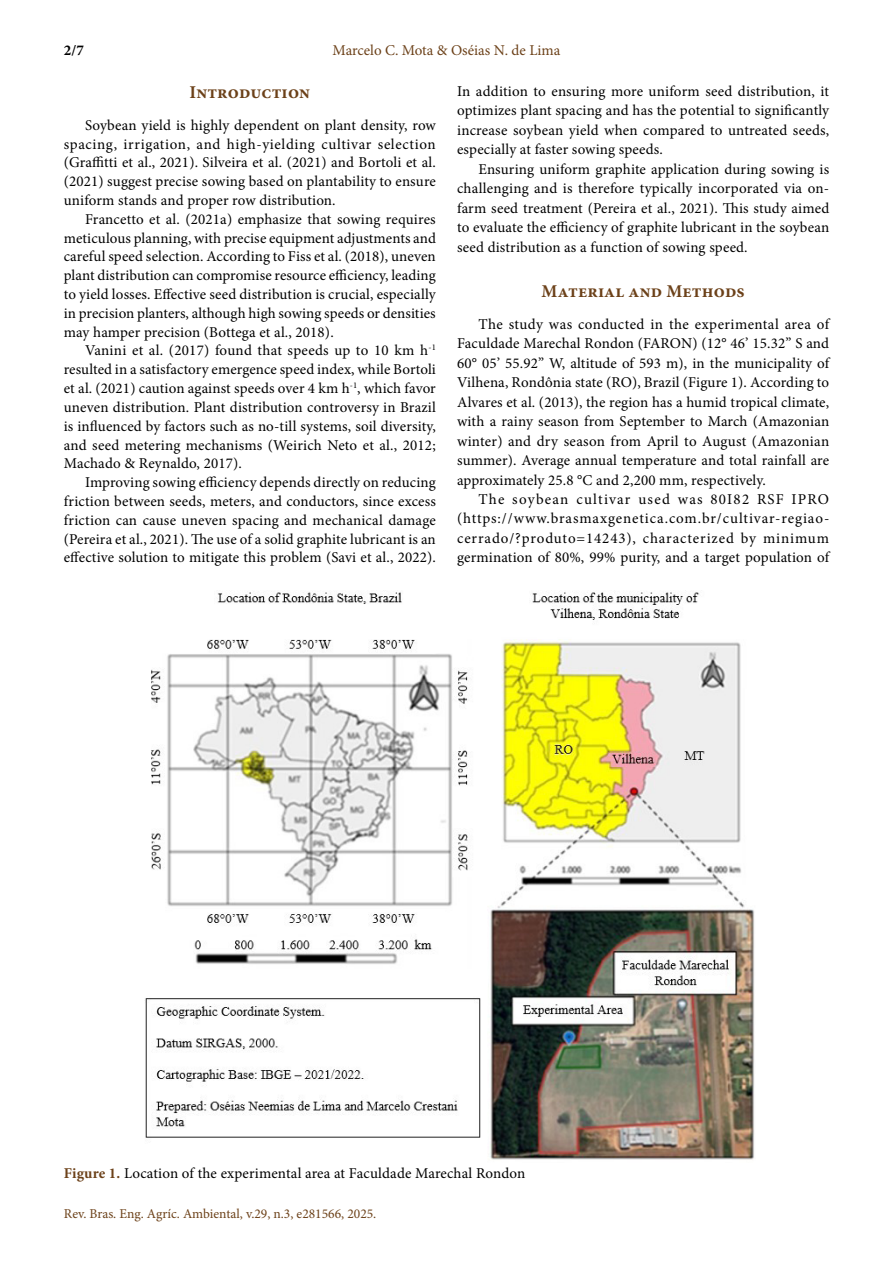
<style>
.page{position:relative;width:893px;height:1263px;background:#fff}
.page>*{position:absolute;margin:0;border:0;box-sizing:border-box;transform-origin:0 0}
.t1{font:700 18px "Minion Pro";letter-spacing:.01em;color:#6c4119}
.t2{font:15px/18.8px "Minion Pro";letter-spacing:.01em;color:#000;text-align:justify}
.t3{font:15px "Minion Pro";color:#6c4119}
.t4{font:700 15px "Minion Pro";color:#000}
.t5{font:13.5px "Minion Pro";color:#6c4119}
.s1{font-weight:700;color:#6c4119}
</style>
<div class="page">
<img style="left:145px;top:592px;width:609px;height:568px">
<p class="t4" style="left:64px;top:40px;width:21px">2/7</p>
<p class="t3" style="left:333px;top:40px;width:229px">Marcelo C. Mota &amp; Oséias N. de Lima</p>
<p class="t1" style="left:190px;top:80px;width:122px">Introduction</p>
<p class="t2" style="left:64px;top:116px;width:374px;text-indent:21px">Soybean yield is highly dependent on plant density, row spacing, irrigation, and high-yielding cultivar selection (Graffitti et al., 2021). Silveira et al. (2021) and Bortoli et al. (2021) suggest precise sowing based on plantability to ensure uniform stands and proper row distribution.</p>
<p class="t2" style="left:64px;top:210px;width:374px;text-indent:21px">Francetto et al. (2021a) emphasize that sowing requires meticulous planning, with precise equipment adjustments and careful speed selection. According to Fiss et al. (2018), uneven plant distribution can compromise resource efficiency, leading to yield losses. Effective seed distribution is crucial, especially in precision planters, although high sowing speeds or densities may hamper precision (Bottega et al., 2018).</p>
<p class="t2" style="left:64px;top:341px;width:374px;text-indent:21px">Vanini et al. (2017) found that speeds up to 10 km h<sup>-1 </sup>resulted in a satisfactory emergence speed index, while Bortoli et al. (2021) caution against speeds over 4 km h<sup>-1</sup>, which favor uneven distribution. Plant distribution controversy in Brazil is influenced by factors such as no-till systems, soil diversity, and seed metering mechanisms (Weirich Neto et al., 2012; Machado &amp; Reynaldo, 2017).</p>
<p class="t2" style="left:64px;top:473px;width:374px;text-indent:21px">Improving sowing efficiency depends directly on reducing friction between seeds, meters, and conductors, since excess friction can cause uneven spacing and mechanical damage (Pereira et al., 2021). The use of a solid graphite lubricant is an effective solution to mitigate this problem (Savi et al., 2022).</p>
<p class="t2" style="left:457px;top:81px;width:374px;line-height:19.5px">In addition to ensuring more uniform seed distribution, it optimizes plant spacing and has the potential to significantly increase soybean yield when compared to untreated seeds, especially at faster sowing speeds.</p>
<p class="t2" style="left:457px;top:159px;width:374px;line-height:19.5px;text-indent:21px">Ensuring uniform graphite application during sowing is challenging and is therefore typically incorporated via on&shy;farm seed treatment (Pereira et al., 2021). This study aimed to evaluate the efficiency of graphite lubricant in the soybean seed distribution as a function of sowing speed.</p>
<p class="t1" style="left:542px;top:278px;width:205px">Material and Methods</p>
<p class="t2" style="left:457px;top:314px;width:374px;line-height:19.5px;text-indent:21px">The study was conducted in the experimental area of Faculdade Marechal Rondon (FARON) (12° 46’ 15.32” S and 60° 05’ 55.92” W, altitude of 593 m), in the municipality of Vilhena, Rondônia state (RO), Brazil (Figure 1). According to Alvares et al. (2013), the region has a humid tropical climate, with a rainy season from September to March (Amazonian winter) and dry season from April to August (Amazonian summer). Average annual temperature and total rainfall are approximately 25.8 °C and 2,200 mm, respectively.</p>
<p class="t2" style="left:457px;top:489px;width:374px;line-height:19.5px;text-indent:21px">The soybean cultivar used was 80I82 RSF IPRO (https://www.brasmaxgenetica.com.br/cultivar-regiao&shy;cerrado/?produto=14243), characterized by minimum germination of 80%, 99% purity, and a target population of</p>
<p class="t2" style="left:64px;top:1164px;width:463px"><span class="s1">Figure 1.</span> Location of the experimental area at Faculdade Marechal Rondon</p>
<p class="t5" style="left:64px;top:1204px;width:314px">Rev. Bras. Eng. Agríc. Ambiental, v.29, n.3, e281566, 2025.</p>
</div>
